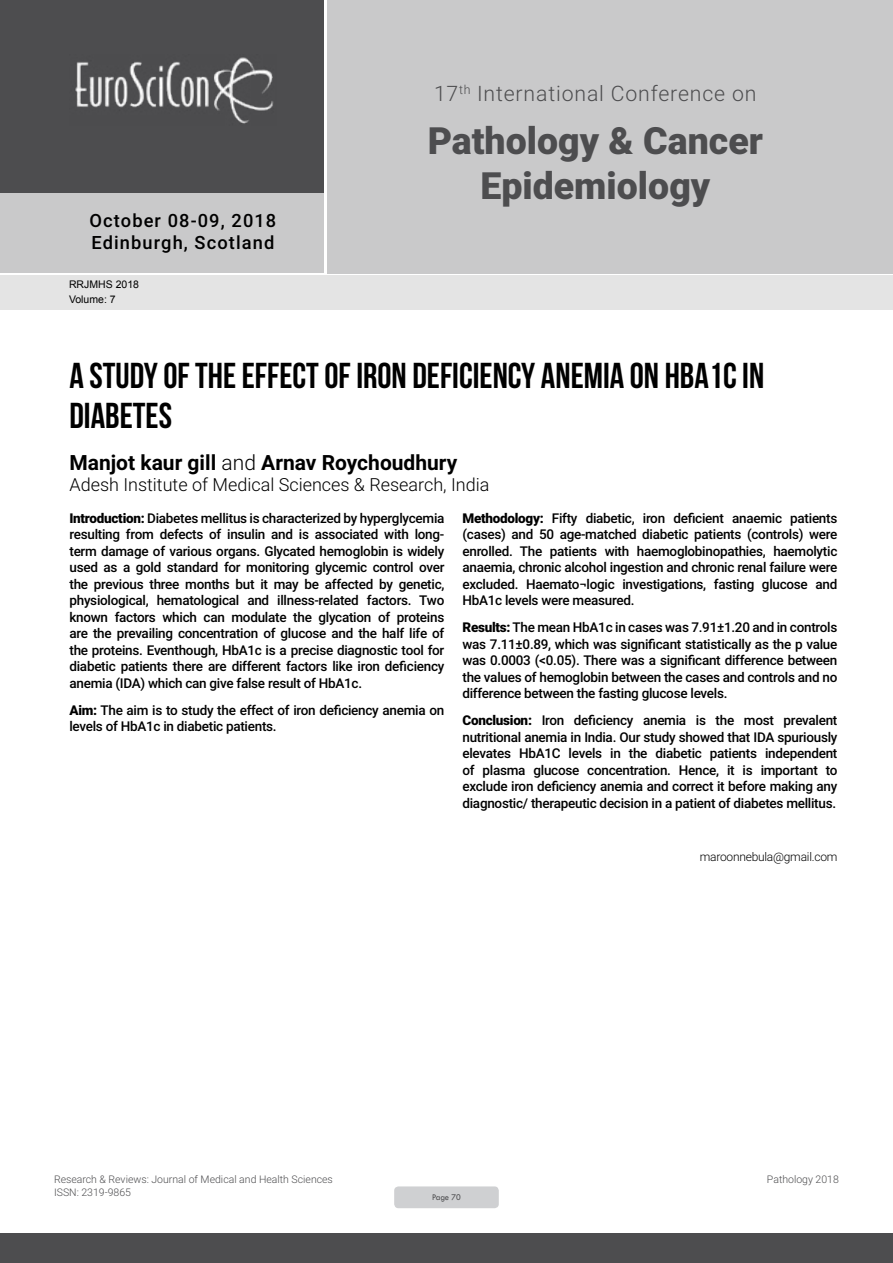
<style>
.page{position:relative;width:893px;height:1263px;background:#fff}
.page>*{position:absolute;margin:0;border:0;box-sizing:border-box;transform-origin:0 0}
.t1{font:900 37.5px/45px "Roboto";color:#4d4d4f;text-align:center}
.t2{font:36px/39.6px "Bebas Neue";color:#000}
.t3{font:300 21.3px "Roboto";letter-spacing:.04em;color:#4d4d4f}
.t4{font:700 21px "Roboto";color:#000}
.t5{font:500 18.3px/21.9px "Roboto";letter-spacing:.06em;color:#000}
.t6{font:300 18px "Roboto";color:#000}
.t7{font:500 13.5px/16.5px "Roboto";letter-spacing:-.02em;color:#000;text-align:justify}
.t8{font:300 12px "Roboto";letter-spacing:-.02em;color:#000}
.t9{font:300 10.5px "Roboto";color:#4d4d4f}
.t10{font:10.5px/14.4px "Arial";color:#000}
.t11{font:9px "Tw Cen";letter-spacing:-.02em;color:#4d4d4f;scale:.95 1}
.s1{font-weight:300}
.s2{font-weight:900}
</style>
<div class="page">
<div style="left:0;top:0;width:323px;height:193px;background:#4d4d4f"></div>
<div style="left:1px;top:193px;width:323px;height:80px;background:#c9c9ca"></div>
<div style="left:327px;top:0;width:566px;height:273px;background:#c9c9ca"></div>
<img style="left:75px;top:57px;width:199px;height:67px">
<div style="left:0;top:1233px;width:893px;height:30px;background:#4d4d4f"></div>
<div style="left:1px;top:275px;width:892px;height:35px;background:#e4e4e4"></div>
<div style="left:394px;top:1186px;width:105px;height:22px;background:#cfd0d2;border-radius:4px"></div>
<h3 class="t5" style="left:90px;top:209px;width:188px">October 08-09, 2018<br>Edinburgh, Scotland</h3>
<p class="t10" style="left:69px;top:278px;width:72px">RRJMHS 2018<br>Volume: 7</p>
<h3 class="t3" style="left:434px;top:78px;width:324px">17<sup>th</sup> International Conference on</h3>
<h1 class="t1" style="left:428px;top:117px;width:337px">Pathology &amp; Cancer<br>Epidemiology</h1>
<h2 class="t2" style="left:69px;top:356px;width:696px">A STUDY OF THE EFFECT OF IRON DEFICIENCY ANEMIA ON HBA1C IN<br>DIABETES</h2>
<h3 class="t4" style="left:69px;top:447px;width:389px">Manjot kaur gill <span class="s1">and</span> Arnav Roychoudhury</h3>
<h3 class="t6" style="left:69px;top:472px;width:421px">Adesh Institute of Medical Sciences &amp; Research, India</h3>
<p class="t7" style="left:69px;top:509px;width:376px"><span class="s2">Introduction:</span> Diabetes mellitus is characterized by hyperglycemia resulting from defects of insulin and is associated with long&shy;term damage of various organs. Glycated hemoglobin is widely used as a gold standard for monitoring glycemic control over the previous three months but it may be affected by genetic, physiological, hematological and illness-related factors. Two known factors which can modulate the glycation of proteins are the prevailing concentration of glucose and the half life of the proteins. Eventhough, HbA1c is a precise diagnostic tool for diabetic patients there are different factors like iron deficiency anemia (IDA) which can give false result of HbA1c.</p>
<p class="t7" style="left:69px;top:701px;width:376px"><span class="s2">Aim:</span> The aim is to study the effect of iron deficiency anemia on levels of HbA1c in diabetic patients.</p>
<p class="t7" style="left:462px;top:509px;width:376px"><span class="s2">Methodology:</span> Fifty diabetic, iron deficient anaemic patients (cases) and 50 age-matched diabetic patients (controls) were enrolled. The patients with haemoglobinopathies, haemolytic anaemia, chronic alcohol ingestion and chronic renal failure were excluded. Haemato¬logic investigations, fasting glucose and HbA1c levels were measured.</p>
<p class="t7" style="left:462px;top:619px;width:376px"><span class="s2">Results:</span> The mean HbA1c in cases was 7.91±1.20 and in controls was 7.11±0.89, which was significant statistically as the p value was 0.0003 (&lt;0.05). There was a significant difference between the values of hemoglobin between the cases and controls and no difference between the fasting glucose levels.</p>
<p class="t7" style="left:462px;top:712px;width:376px"><span class="s2">Conclusion:</span> Iron deficiency anemia is the most prevalent nutritional anemia in India. Our study showed that IDA spuriously elevates HbA1C levels in the diabetic patients independent of plasma glucose concentration. Hence, it is important to exclude iron deficiency anemia and correct it before making any diagnostic/ therapeutic decision in a patient of diabetes mellitus.</p>
<p class="t8" style="left:700px;top:848px;width:139px">maroonnebula@gmail.com</p>
<p class="t9" style="left:54px;top:1172px;width:280px">Research &amp; Reviews: Journal of Medical and Health Sciences</p>
<p class="t9" style="left:767px;top:1172px;width:73px">Pathology 2018</p>
<p class="t9" style="left:54px;top:1185px;width:78px">ISSN: 2319-9865</p>
<p class="t11" style="left:432px;top:1192px;width:32px">Page 70</p>
</div>
